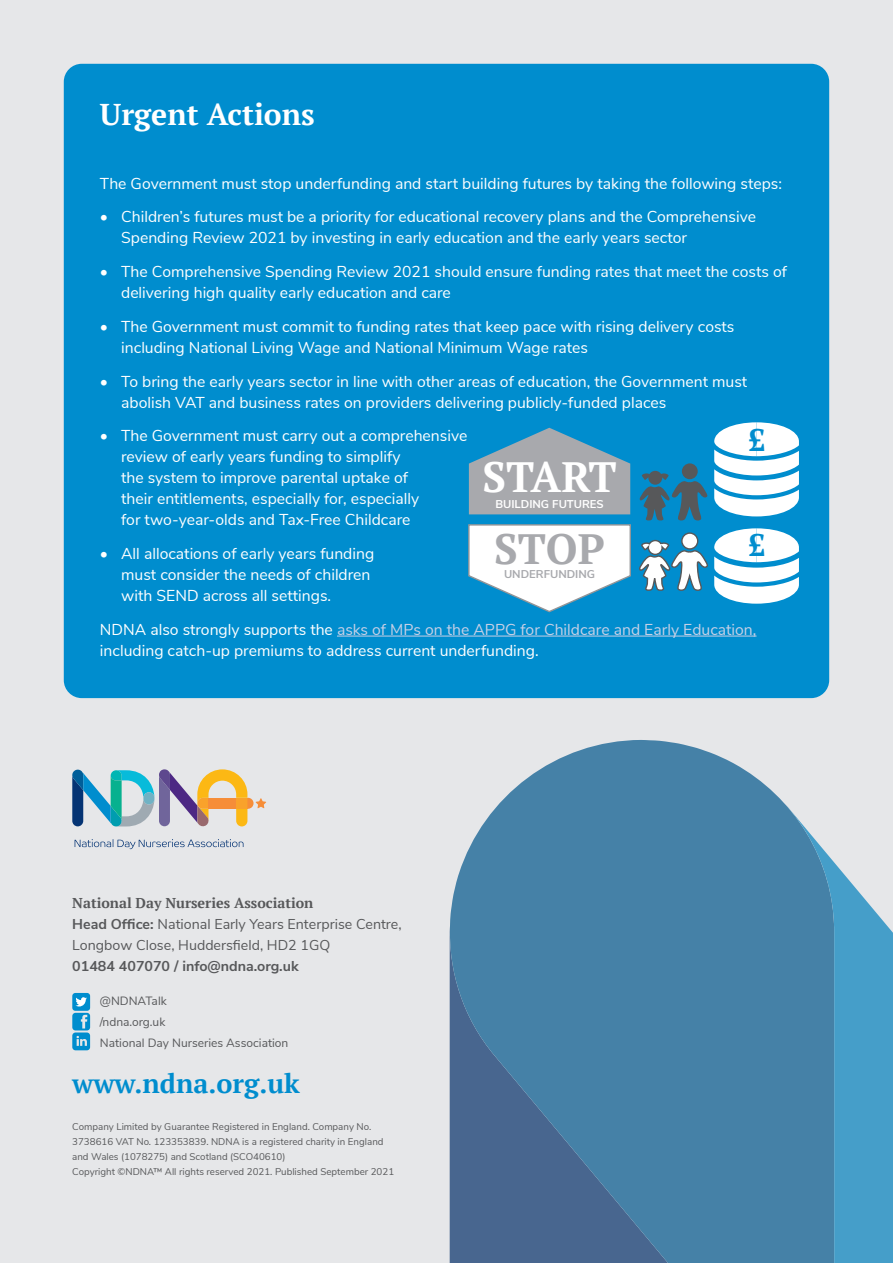
<style>
.page{position:relative;width:893px;height:1263px;background:#e6e7e9}
.page>*{position:absolute;margin:0;border:0;box-sizing:border-box;transform-origin:0 0}
.t1{font:700 42.3px "PT Serif";letter-spacing:-.03em;color:#fff}
.t2{font:700 42.3px "PT Serif";color:#a8a9ad}
.t3{font:700 31.05px "PT Serif";color:#008dce}
.t4{font:700 30px "PT Serif";color:#fff}
.t5{font:700 27px "PT Serif";color:#008dce}
.t6{font:15.75px/21px "Nunito Sans";color:#fff}
.t7{font:14.25px "Nunito Sans";color:#57585a}
.t8{font:700 14.25px "PT Serif";color:#57585a}
.t9{font:700 14.25px "Nunito Sans";color:#57585a}
.t10{font:12px "Nunito Sans";color:#57585a}
.t11{font:700 11.25px "Nunito Sans";color:#fff}
.t12{font:700 11.25px "Nunito Sans";color:#a8a9ad}
.t13{font:9.75px/15px "Nunito Sans";color:#57585a}
.s1{color:#c8d0e6}
.s2{font-weight:700}
</style>
<div class="page">
<div style="left:64px;top:64px;width:765px;height:634px;background:#008dce;border-radius:18px"></div>
<hr style="left:337px;top:636px;width:419px;height:1px;background:#c8d0e6">
<svg style="left:449px;top:740px;width:335px;height:523px;background:#4f83a7"></svg>
<svg style="left:784px;top:803px;width:109px;height:460px;background:#5b9cbf"></svg>
<svg style="left:75px;top:839px;width:168px;height:10px"></svg>
<svg style="left:72px;top:769px;width:194px;height:58px"></svg>
<svg style="left:72px;top:1013px;width:18px;height:37px"></svg>
<div style="left:72px;top:993px;width:18px;height:18px;background:#008dce;border-radius:3px"></div>
<svg style="left:75px;top:997px;width:12px;height:9px"></svg>
<svg style="left:714px;top:422px;width:85px;height:94px"></svg>
<svg style="left:468px;top:524px;width:163px;height:89px"></svg>
<svg style="left:469px;top:428px;width:161px;height:86px"></svg>
<svg style="left:639px;top:528px;width:160px;height:76px"></svg>
<div style="left:682px;top:463px;width:16px;height:16px;background:#57585a;border-radius:50%"></div>
<svg style="left:639px;top:471px;width:68px;height:50px"></svg>
<p class="t4" style="left:100px;top:95px;width:216px">Urgent Actions</p>
<p class="t6" style="left:100px;top:172px;width:684px">The Government must stop underfunding and start building futures by taking the following steps:</p>
<p class="t6" style="left:121px;top:205px;width:636px;text-indent:-21px">• Children’s futures must be a priority for educational recovery plans and the Comprehensive<br>Spending Review 2021 by investing in early education and the early years sector</p>
<p class="t6" style="left:121px;top:260px;width:667px;text-indent:-21px">• The Comprehensive Spending Review 2021 should ensure funding rates that meet the costs of delivering high quality early education and care</p>
<p class="t6" style="left:121px;top:315px;width:615px;text-indent:-21px">• The Government must commit to funding rates that keep pace with rising delivery costs including National Living Wage and National Minimum Wage rates</p>
<p class="t6" style="left:121px;top:370px;width:627px;text-indent:-21px">• To bring the early years sector in line with other areas of education, the Government must abolish VAT and business rates on providers delivering publicly-funded places</p>
<p class="t6" style="left:121px;top:424px;width:348px;text-indent:-21px">• The Government must carry out a comprehensive review of early years funding to simplify<br>the system to improve parental uptake of<br>their entitlements, especially for, especially<br>for two-year-olds and Tax-Free Childcare</p>
<p class="t6" style="left:121px;top:542px;width:255px;text-indent:-21px">• All allocations of early years funding must consider the needs of children with SEND across all settings.</p>
<p class="t6" style="left:100px;top:618px;width:658px">NDNA also strongly supports the <span class="s1">asks of MPs on the APPG for Childcare and Early Education, </span>including catch-up premiums to address current underfunding.</p>
<p class="t3" style="left:748px;top:419px;width:19px">£</p>
<p class="t1" style="left:483px;top:449px;width:135px">START</p>
<p class="t11" style="left:495px;top:496px;width:110px">BUILDING FUTURES</p>
<p class="t2" style="left:494px;top:521px;width:112px">STOP</p>
<p class="t12" style="left:504px;top:566px;width:93px">UNDERFUNDING</p>
<p class="t3" style="left:748px;top:524px;width:19px">£</p>
<p class="t8" style="left:72px;top:893px;width:243px">National Day Nurseries Association</p>
<p class="t7" style="left:72px;top:913px;width:331px"><span class="s2">Head Office:</span> National Early Years Enterprise Centre,</p>
<p class="t7" style="left:72px;top:934px;width:259px">Longbow Close, Huddersfield, HD2 1GQ</p>
<p class="t9" style="left:72px;top:955px;width:228px">01484 407070 / info@ndna.org.uk</p>
<p class="t10" style="left:100px;top:992px;width:68px">@NDNATalk</p>
<p class="t10" style="left:100px;top:1013px;width:67px">/ndna.org.uk</p>
<p class="t10" style="left:100px;top:1034px;width:190px">National Day Nurseries Association</p>
<p class="t5" style="left:72px;top:1065px;width:229px">www.ndna.org.uk</p>
<p class="t13" style="left:72px;top:1118px;width:300px">Company Limited by Guarantee Registered in England. Company No.</p>
<p class="t13" style="left:72px;top:1133px;width:313px">3738616 VAT No. 123353839. NDNA is a registered charity in England</p>
<p class="t13" style="left:72px;top:1148px;width:323px">and Wales (1078275) and Scotland (SCO40610)<br>Copyright ©NDNA™ All rights reserved 2021. Published September 2021</p>
</div>
